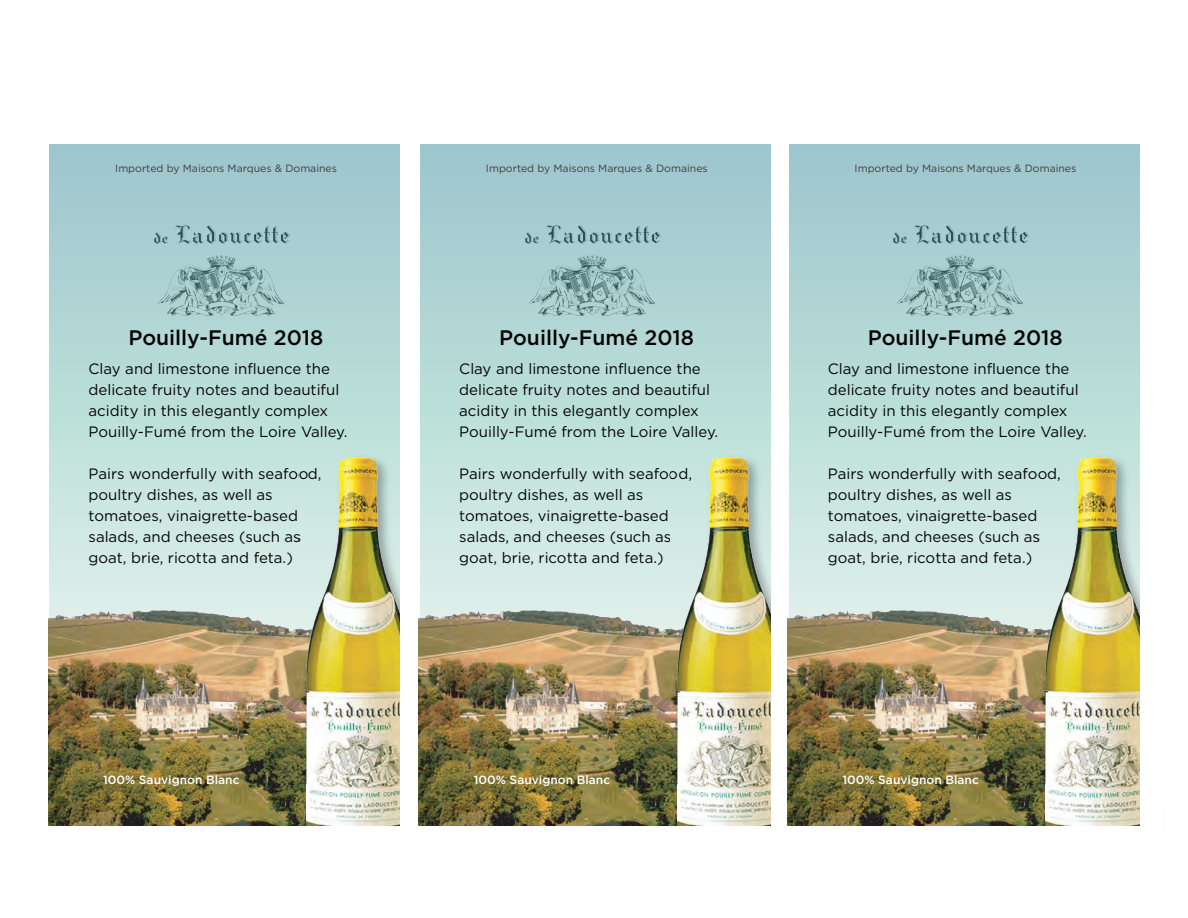
<style>
.page{position:relative;width:1188px;height:918px;background:#fff}
.page>*{position:absolute;margin:0;border:0;box-sizing:border-box;transform-origin:0 0}
.t1{font:500 21px "Gotham HTF";color:#040503}
.t2{font:15px/21px "Gotham HTF";color:#040503}
.t3{font:500 12px "Gotham HTF";color:#fff}
.t4{font:10.5px "Gotham HTF";color:#3f3f3f}
</style>
<div class="page">
<svg style="left:50px;top:144px;width:350px;height:425px;background:#b3d6d4"></svg>
<img style="left:48px;top:569px;width:252px;height:257px">
<img style="left:300px;top:450px;width:100px;height:376px">
<img style="left:306px;top:457px;width:94px;height:369px">
<svg style="left:420px;top:144px;width:351px;height:425px;background:#b3d6d5"></svg>
<img style="left:419px;top:569px;width:251px;height:257px">
<img style="left:670px;top:450px;width:101px;height:376px">
<img style="left:677px;top:457px;width:94px;height:369px">
<svg style="left:789px;top:144px;width:351px;height:425px;background:#b3d6d5"></svg>
<img style="left:788px;top:569px;width:251px;height:257px">
<img style="left:1039px;top:450px;width:101px;height:376px">
<img style="left:1046px;top:457px;width:94px;height:369px">
<p class="t4" style="left:115px;top:162px;width:223px">Imported by Maisons Marques &amp; Domaines</p>
<p class="t4" style="left:486px;top:162px;width:223px">Imported by Maisons Marques &amp; Domaines</p>
<p class="t4" style="left:855px;top:162px;width:223px">Imported by Maisons Marques &amp; Domaines</p>
<h1 class="t1" style="left:129px;top:325px;width:196px">Pouilly-Fumé 2018</h1>
<h1 class="t1" style="left:499px;top:325px;width:196px">Pouilly-Fumé 2018</h1>
<h1 class="t1" style="left:868px;top:325px;width:196px">Pouilly-Fumé 2018</h1>
<p class="t2" style="left:89px;top:358px;width:261px">Clay and limestone influence the delicate fruity notes and beautiful acidity in this elegantly complex Pouilly-Fumé from the Loire Valley.</p>
<p class="t2" style="left:89px;top:463px;width:234px">Pairs wonderfully with seafood, poultry dishes, as well as tomatoes, vinaigrette-based salads, and cheeses (such as goat, brie, ricotta and feta.)</p>
<p class="t2" style="left:459px;top:358px;width:261px">Clay and limestone influence the delicate fruity notes and beautiful acidity in this elegantly complex Pouilly-Fumé from the Loire Valley.</p>
<p class="t2" style="left:459px;top:463px;width:234px">Pairs wonderfully with seafood, poultry dishes, as well as tomatoes, vinaigrette-based salads, and cheeses (such as goat, brie, ricotta and feta.)</p>
<p class="t2" style="left:828px;top:358px;width:261px">Clay and limestone influence the delicate fruity notes and beautiful acidity in this elegantly complex Pouilly-Fumé from the Loire Valley.</p>
<p class="t2" style="left:828px;top:463px;width:234px">Pairs wonderfully with seafood, poultry dishes, as well as tomatoes, vinaigrette-based salads, and cheeses (such as goat, brie, ricotta and feta.)</p>
<p class="t3" style="left:103px;top:773px;width:138px">100% Sauvignon Blanc</p>
<p class="t3" style="left:474px;top:773px;width:138px">100% Sauvignon Blanc</p>
<p class="t3" style="left:842px;top:773px;width:138px">100% Sauvignon Blanc</p>
</div>
